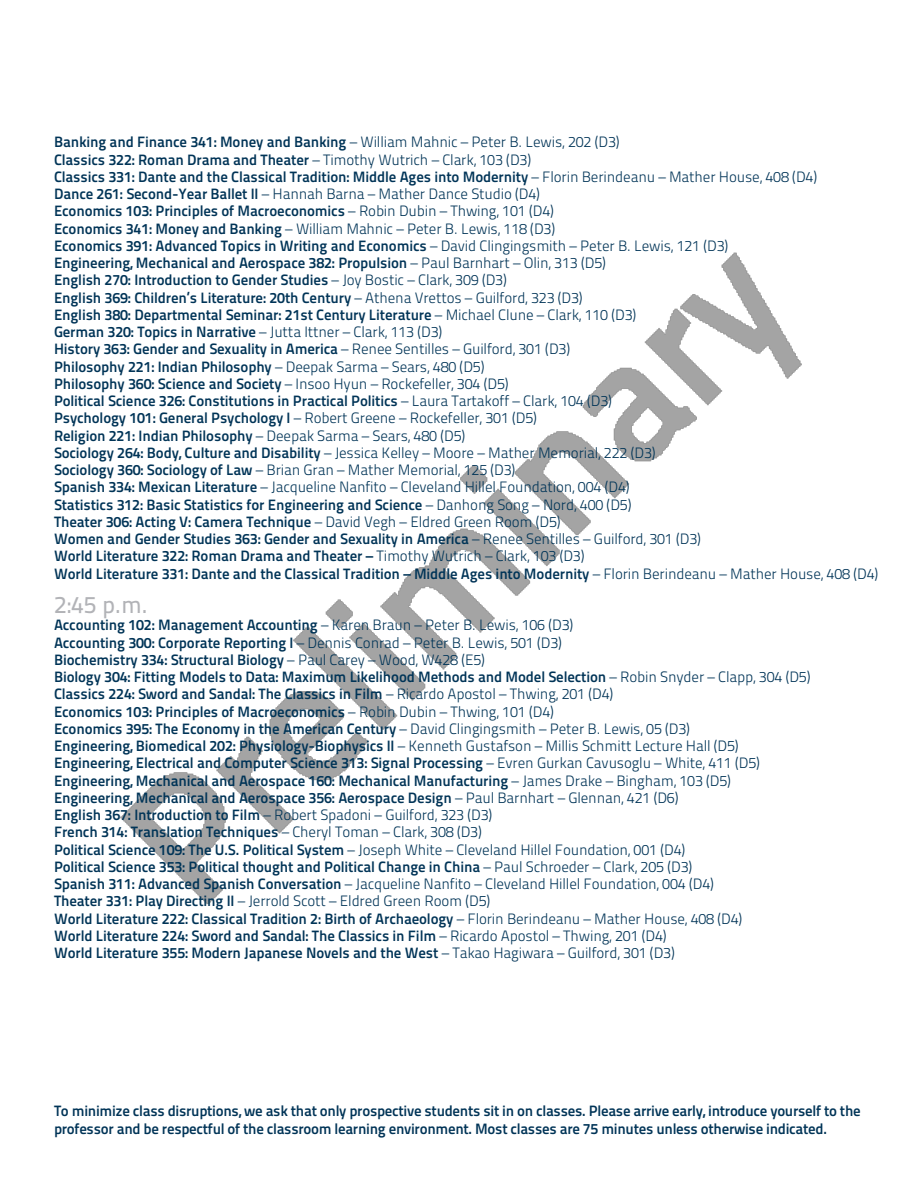
<style>
.page{position:relative;width:918px;height:1188px;background:#fff}
.page>*{position:absolute;margin:0;border:0;box-sizing:border-box;transform-origin:0 0}
.t1{font:24px "Titillium Maps 26 L 500 wt";color:#b2b3b7}
.t2{font:15px/17.2px "Titillium Maps 26 L 750 wt";letter-spacing:-.01em;color:#003457}
.t3{font:15px/17.2px "Titillium Maps 26 L 250 wt";letter-spacing:-.01em;color:#003457}
.s1{font-family:"Titillium Maps 26 L 250 wt"}
.s2{font-family:"Titillium Maps 26 L 750 wt"}
</style>
<div class="page">
<img style="left:120px;top:252px;width:682px;height:653px">
<p class="t2" style="left:54px;top:133px;width:765px">Banking and Finance 341: Money and Banking <span class="s1">– William Mahnic – Peter B. Lewis, 202 (D3)<br></span>Classics 322: Roman Drama and Theater <span class="s1">– Timothy Wutrich – Clark, 103 (D3)<br></span>Classics 331: Dante and the Classical Tradition: Middle Ages into Modernity <span class="s1">– Florin Berindeanu – Mather House, 408 (D4)</span></p>
<p class="t3" style="left:54px;top:184px;width:488px"><span class="s2">Dance 261: Second-Year Ballet II</span> – Hannah Barna – Mather Dance Studio (D4)</p>
<p class="t2" style="left:54px;top:202px;width:502px">Economics 103: Principles of Macroeconomics <span class="s1">– Robin Dubin – Thwing, 101 (D4)</span></p>
<p class="t3" style="left:54px;top:219px;width:503px"><span class="s2">Economics 341: Money and Banking</span> – William Mahnic – Peter B. Lewis, 118 (D3)</p>
<p class="t2" style="left:54px;top:236px;width:676px">Economics 391: Advanced Topics in Writing and Economics <span class="s1">– David Clingingsmith – Peter B. Lewis, 121 (D3)<br></span>Engineering, Mechanical and Aerospace 382: Propulsion <span class="s1">– Paul Barnhart – Olin, 313 (D5)<br></span>English 270: Introduction to Gender Studies <span class="s1">– Joy Bostic – Clark, 309 (D3)<br></span>English 369: Children’s Literature: 20th Century <span class="s1">– Athena Vrettos – Guilford, 323 (D3)<br></span>English 380: Departmental Seminar: 21st Century Literature <span class="s1">– Michael Clune – Clark, 110 (D3)<br></span>German 320: Topics in Narrative <span class="s1">– Jutta Ittner – Clark, 113 (D3)<br></span>History 363: Gender and Sexuality in America <span class="s1">– Renee Sentilles – Guilford, 301 (D3)<br></span>Philosophy 221: Indian Philosophy <span class="s1">– Deepak Sarma – Sears, 480 (D5)<br></span>Philosophy 360: Science and Society <span class="s1">– Insoo Hyun – Rockefeller, 304 (D5)<br></span>Political Science 326: Constitutions in Practical Politics <span class="s1">– Laura Tartakoff – Clark, 104 (D3)</span></p>
<p class="t3" style="left:54px;top:409px;width:485px"><span class="s2">Psychology 101: General Psychology I</span> – Robert Greene – Rockefeller, 301 (D5)</p>
<p class="t2" style="left:54px;top:426px;width:413px">Religion 221: Indian Philosophy <span class="s1">– Deepak Sarma – Sears, 480 (D5)</span></p>
<p class="t3" style="left:54px;top:443px;width:603px"><span class="s2">Sociology 264: Body, Culture and Disability</span> – Jessica Kelley – Moore – Mather Memorial, 222 (D3)<br><span class="s2">Sociology 360: Sociology of Law</span> – Brian Gran – Mather Memorial, 125 (D3)<br><span class="s2">Spanish 334: Mexican Literature</span> – Jacqueline Nanfito – Cleveland Hillel Foundation, 004 (D4)</p>
<p class="t2" style="left:54px;top:495px;width:826px">Statistics 312: Basic Statistics for Engineering and Science <span class="s1">– Danhong Song – Nord, 400 (D5)<br></span>Theater 306: Acting V: Camera Technique <span class="s1">– David Vegh – Eldred Green Room (D5)<br></span>Women and Gender Studies 363: Gender and Sexuality in America <span class="s1">– Renee Sentilles – Guilford, 301 (D3)<br></span>World Literature 322: Roman Drama and Theater – <span class="s1">Timothy Wutrich – Clark, 103 (D3)<br></span>World Literature 331: Dante and the Classical Tradition – Middle Ages into Modernity <span class="s1">– Florin Berindeanu – Mather House, 408 (D4)</span></p>
<h1 class="t1" style="left:54px;top:587px;width:95px">2:45 p.m.</h1>
<p class="t2" style="left:54px;top:616px;width:521px">Accounting 102: Management Accounting <span class="s1">– Karen Braun – Peter B. Lewis, 106 (D3)</span></p>
<p class="t3" style="left:54px;top:633px;width:510px"><span class="s2">Accounting 300: Corporate Reporting I</span> – Dennis Conrad – Peter B. Lewis, 501 (D3)</p>
<p class="t2" style="left:54px;top:650px;width:758px">Biochemistry 334: Structural Biology <span class="s1">– Paul Carey – Wood, W428 (E5)<br></span>Biology 304: Fitting Models to Data: Maximum Likelihood Methods and Model Selection <span class="s1">– Robin Snyder – Clapp, 304 (D5)<br></span>Classics 224: Sword and Sandal: The Classics in Film <span class="s1">– Ricardo Apostol – Thwing, 201 (D4)<br></span>Economics 103: Principles of Macroeconomics <span class="s1">– Robin Dubin – Thwing, 101 (D4)<br></span>Economics 395: The Economy in the American Century <span class="s1">– David Clingingsmith – Peter B. Lewis, 05 (D3)<br></span>Engineering, Biomedical 202: Physiology-Biophysics II <span class="s1">– Kenneth Gustafson – Millis Schmitt Lecture Hall (D5)<br></span>Engineering, Electrical and Computer Science 313: Signal Processing <span class="s1">– Evren Gurkan Cavusoglu – White, 411 (D5)<br></span>Engineering, Mechanical and Aerospace 160: Mechanical Manufacturing <span class="s1">– James Drake – Bingham, 103 (D5)<br></span>Engineering, Mechanical and Aerospace 356: Aerospace Design <span class="s1">– Paul Barnhart – Glennan, 421 (D6)</span></p>
<p class="t3" style="left:54px;top:805px;width:440px"><span class="s2">English 367: Introduction to Film</span> – Robert Spadoni – Guilford, 323 (D3)</p>
<p class="t2" style="left:54px;top:823px;width:429px">French 314: Translation Techniques <span class="s1">– Cheryl Toman – Clark, 308 (D3)</span></p>
<p class="t3" style="left:54px;top:840px;width:633px"><span class="s2">Political Science 109: The U.S. Political System</span> – Joseph White – Cleveland Hillel Foundation, 001 (D4)</p>
<p class="t2" style="left:54px;top:857px;width:640px">Political Science 353: Political thought and Political Change in China <span class="s1">– Paul Schroeder – Clark, 205 (D3)</span></p>
<p class="t3" style="left:54px;top:874px;width:662px"><span class="s2">Spanish 311: Advanced Spanish Conversation</span> – Jacqueline Nanfito – Cleveland Hillel Foundation, 004 (D4)<br><span class="s2">Theater 331: Play Directing II</span> – Jerrold Scott – Eldred Green Room (D5)</p>
<p class="t2" style="left:54px;top:909px;width:690px">World Literature 222: Classical Tradition 2: Birth of Archaeology <span class="s1">– Florin Berindeanu – Mather House, 408 (D4)<br></span>World Literature 224: Sword and Sandal: The Classics in Film <span class="s1">– Ricardo Apostol – Thwing, 201 (D4)<br></span>World Literature 355: Modern Japanese Novels and the West <span class="s1">– Takao Hagiwara – Guilford, 301 (D3)</span></p>
<p class="t2" style="left:54px;top:1101px;width:808px;line-height:18px">To minimize class disruptions, we ask that only prospective students sit in on classes. Please arrive early, introduce yourself to the professor and be respectful of the classroom learning environment. Most classes are 75 minutes unless otherwise indicated.</p>
</div>
